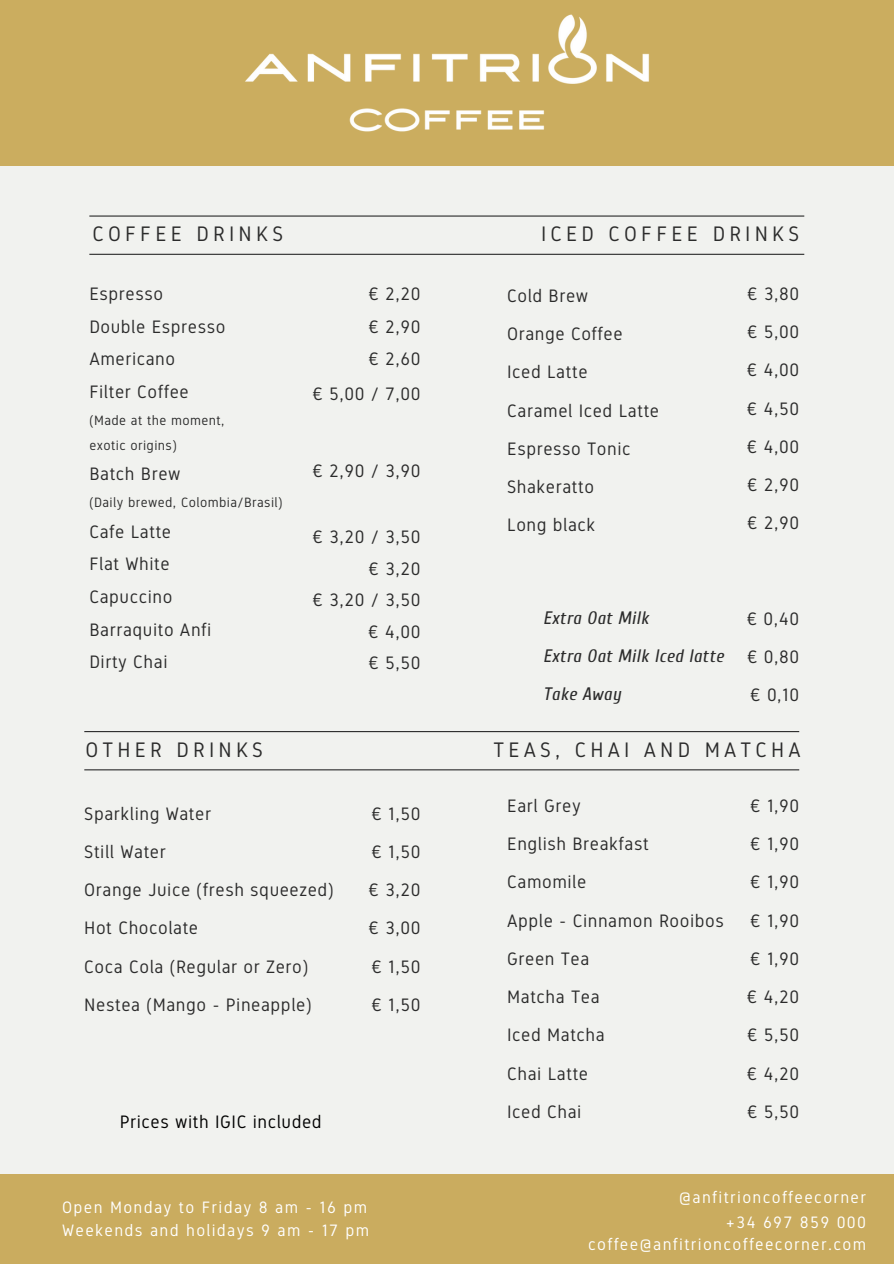
<style>
.page{position:relative;width:894px;height:1264px;background:#fff}
.page>*{position:absolute;margin:0;border:0;box-sizing:border-box;transform-origin:0 0}
.t1{font:21px "Gidole";letter-spacing:.2em;color:#2b2b2b}
.t2{font:18px/38.2px "Gidole";letter-spacing:.03em;color:#2b2b2b;text-align:justify}
.t3{font:italic 18px/38.2px "Cuprum";letter-spacing:.03em;color:#2b2b2b}
.t4{font:18px "Gidole";letter-spacing:.03em;color:#000}
.t5{font:16.5px/22.5px "Gidole";letter-spacing:.08em;color:#fff}
.t6{font:13.5px "Gidole";letter-spacing:.03em;color:#2b2b2b}
</style>
<div class="page">
<div style="left:0;top:0;width:893px;height:1263px;background:#f1f2ef"></div>
<hr style="left:89px;top:215px;width:715px;height:2px;background:#2b2b2b">
<hr style="left:89px;top:254px;width:715px;height:1px;background:#2b2b2b">
<div style="left:0;top:1174px;width:893px;height:89px;background:#caac5f"></div>
<div style="left:0;top:0;width:893px;height:166px;background:#cbad5f"></div>
<img style="left:245px;top:14px;width:404px;height:118px">
<hr style="left:84px;top:731px;width:715px;height:1px;background:#2b2b2b">
<hr style="left:84px;top:769px;width:715px;height:1px;background:#2b2b2b">
<h1 class="t1" style="left:92px;top:222px;width:192px">COFFEE DRINKS</h1>
<h1 class="t1" style="left:541px;top:222px;width:260px">ICED COFFEE DRINKS</h1>
<p class="t2" style="left:89px;top:275px;width:75px">Espresso</p>
<p class="t2" style="left:89px;top:307px;width:137px">Double Espresso</p>
<p class="t2" style="left:89px;top:340px;width:87px">Americano</p>
<p class="t2" style="left:89px;top:373px;width:101px">Filter Coffee</p>
<p class="t6" style="left:89px;top:413px;width:137px">(Made at the moment,</p>
<p class="t6" style="left:89px;top:437px;width:89px">exotic origins)</p>
<p class="t2" style="left:89px;top:455px;width:93px">Batch Brew</p>
<p class="t6" style="left:89px;top:495px;width:195px">(Daily brewed, Colombia/Brasil)</p>
<p class="t2" style="left:89px;top:512px;width:83px">Cafe Latte</p>
<p class="t2" style="left:89px;top:545px;width:82px">Flat White</p>
<p class="t2" style="left:89px;top:577px;width:84px">Capuccino</p>
<p class="t2" style="left:89px;top:610px;width:123px">Barraquito Anfi</p>
<p class="t2" style="left:89px;top:643px;width:80px">Dirty Chai</p>
<h2 class="t2" style="left:368px;top:278px;width:54px;line-height:32.7px">€ 2,20 € 2,90 € 2,60</h2>
<h2 class="t2" style="left:312px;top:375px;width:110px">€ 5,00 / 7,00</h2>
<h2 class="t2" style="left:312px;top:451px;width:110px">€ 2,90 / 3,90</h2>
<h2 class="t2" style="left:312px;top:521px;width:110px;line-height:31.5px;text-align:right">€ 3,20 / 3,50 € 3,20<br>€ 3,20 / 3,50 € 4,00<br>€ 5,50</h2>
<h2 class="t2" style="left:507px;top:276px;width:153px;text-align:left">Cold Brew<br>Orange Coffee<br>Iced Latte<br>Caramel Iced Latte<br>Espresso Tonic<br>Shakeratto<br>Long black</h2>
<h2 class="t2" style="left:746px;top:274px;width:54px">€ 3,80 € 5,00 € 4,00 € 4,50 € 4,00 € 2,90 € 2,90</h2>
<h2 class="t3" style="left:543px;top:599px;width:182px">Extra Oat Milk<br>Extra Oat Milk Iced latte<br>Take Away</h2>
<h2 class="t2" style="left:746px;top:599px;width:54px">€ 0,40 € 0,80 € 0,10</h2>
<h2 class="t1" style="left:85px;top:737px;width:179px">OTHER DRINKS</h2>
<h2 class="t1" style="left:493px;top:737px;width:309px">TEAS, CHAI AND MATCHA</h2>
<h2 class="t2" style="left:84px;top:794px;width:251px;text-align:left">Sparkling Water<br>Still Water<br>Orange Juice (fresh squeezed)<br>Hot Chocolate<br>Coca Cola (Regular or Zero)<br>Nestea (Mango - Pineapple)</h2>
<h2 class="t4" style="left:120px;top:1112px;width:203px">Prices with IGIC included</h2>
<h2 class="t2" style="left:507px;top:786px;width:218px;text-align:left">Earl Grey<br>English Breakfast<br>Camomile<br>Apple - Cinnamon Rooibos<br>Green Tea<br>Matcha Tea<br>Iced Matcha<br>Chai Latte<br>Iced Chai</h2>
<h2 class="t2" style="left:368px;top:794px;width:54px">€ 1,50 € 1,50 € 3,20 € 3,00 € 1,50 € 1,50</h2>
<h2 class="t2" style="left:746px;top:786px;width:54px">€ 1,90 € 1,90 € 1,90 € 1,90 € 1,90 € 4,20 € 5,50 € 4,20 € 5,50</h2>
<h2 class="t5" style="left:62px;top:1196px;width:308px">Open Monday to Friday 8 am - 16 pm<br>Weekends and holidays 9 am - 17 pm</h2>
<h1 class="t5" style="left:678px;top:1186px;width:188px">@anfitrioncoffeecorner</h1>
<h1 class="t5" style="left:588px;top:1210px;width:279px;text-align:right">+34 697 859 000 coffee@anfitrioncoffeecorner.com</h1>
</div>
